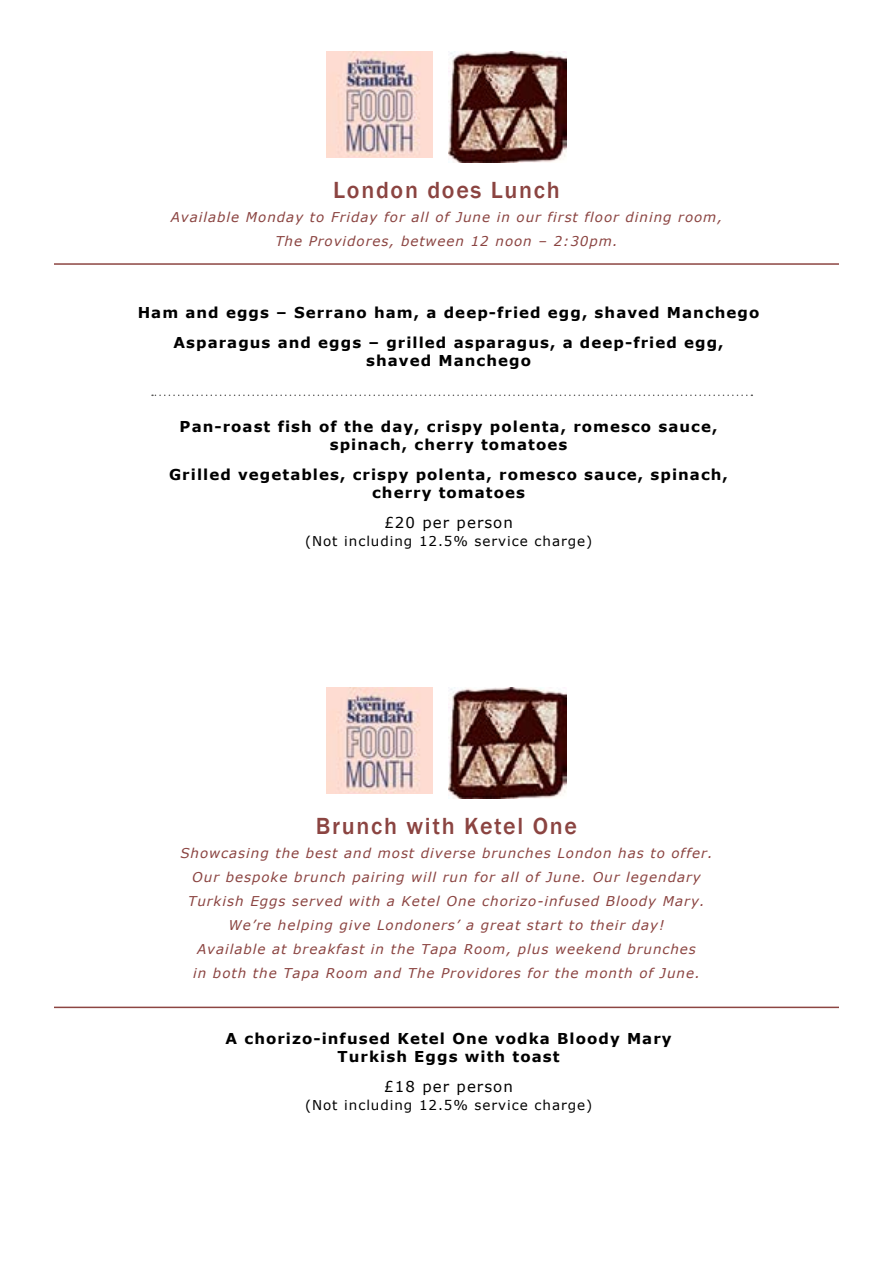
<style>
.page{position:relative;width:893px;height:1263px;background:#fff}
.page>*{position:absolute;margin:0;border:0;box-sizing:border-box;transform-origin:0 0}
.t1{font:500 24px "Franklin Gothic";letter-spacing:.07em;color:#8b4441}
.t2{font:700 15px/18px "Verdana";letter-spacing:.07em;color:#000;text-align:center}
.t3{font:15px "Verdana";letter-spacing:.07em;color:#000}
.t4{font:italic 13.5px/24px "Verdana";letter-spacing:.07em;color:#8b4441;text-align:center}
.t5{font:13.5px "Verdana";letter-spacing:.07em;color:#000}
</style>
<div class="page">
<svg style="left:152px;top:395px;width:600px;height:1px"></svg>
<img style="left:449px;top:52px;width:118px;height:110px">
<img style="left:326px;top:52px;width:107px;height:106px">
<hr style="left:54px;top:263px;width:785px;height:2px;background:#8c4542">
<img style="left:449px;top:688px;width:118px;height:110px">
<img style="left:326px;top:688px;width:107px;height:106px">
<hr style="left:54px;top:1007px;width:785px;height:1px;background:#8c4542">
<h1 class="t1" style="left:333px;top:175px;width:228px">London does Lunch</h1>
<p class="t4" style="left:171px;top:205px;width:553px">Available Monday to Friday for all of June in our first floor dining room,<br>The Providores, between 12 noon – 2:30pm.</p>
<p class="t2" style="left:138px;top:297px;width:623px;line-height:30px">Ham and eggs – Serrano ham, a deep-fried egg, shaved Manchego<br>Asparagus and eggs – grilled asparagus, a deep-fried egg,</p>
<p class="t2" style="left:366px;top:351px;width:166px">shaved Manchego</p>
<p class="t2" style="left:180px;top:417px;width:539px">Pan-roast fish of the day, crispy polenta, romesco sauce, spinach, cherry tomatoes</p>
<p class="t2" style="left:169px;top:465px;width:560px">Grilled vegetables, crispy polenta, romesco sauce, spinach, cherry tomatoes</p>
<p class="t3" style="left:384px;top:512px;width:130px">£20 per person</p>
<p class="t5" style="left:305px;top:532px;width:289px">(Not including 12.5% service charge)</p>
<h1 class="t1" style="left:316px;top:811px;width:263px">Brunch with Ketel One</h1>
<p class="t4" style="left:180px;top:841px;width:534px">Showcasing the best and most diverse brunches London has to offer.<br>Our bespoke brunch pairing will run for all of June. Our legendary Turkish Eggs served with a Ketel One chorizo-infused Bloody Mary.<br>We’re helping give Londoners’ a great start to their day!<br>Available at breakfast in the Tapa Room, plus weekend brunches<br>in both the Tapa Room and The Providores for the month of June.</p>
<p class="t2" style="left:226px;top:1029px;width:447px">A chorizo-infused Ketel One vodka Bloody Mary<br>Turkish Eggs with toast</p>
<p class="t3" style="left:384px;top:1076px;width:130px">£18 per person</p>
<p class="t5" style="left:305px;top:1096px;width:289px">(Not including 12.5% service charge)</p>
</div>
